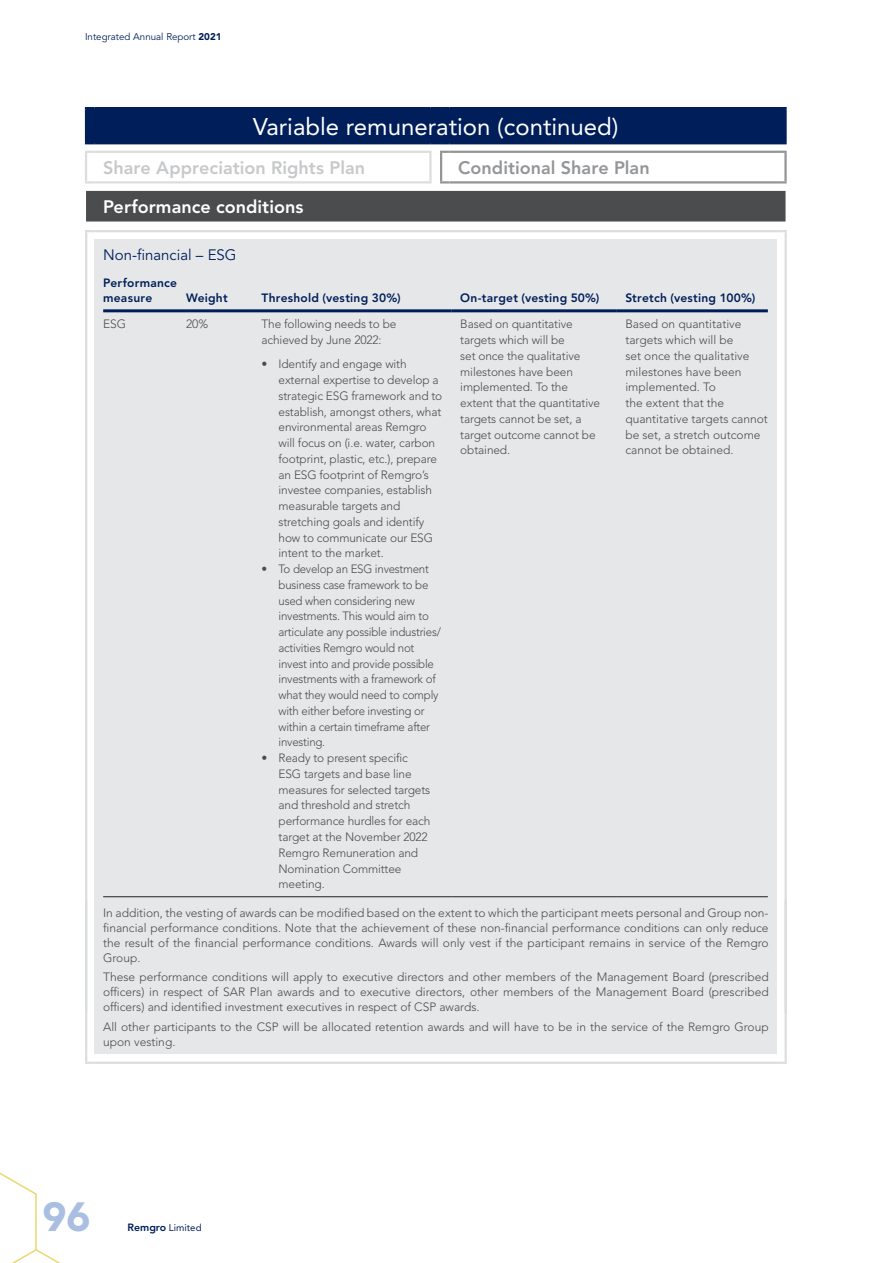
<style>
.page{position:relative;width:893px;height:1263px;background:#fff}
.page>*{position:absolute;margin:0;border:0;box-sizing:border-box;transform-origin:0 0}
.t1{font:900 40.5px "Avenir LT Std";color:#a9bee1}
.H1_investor_reviews{font:24px "Avenir LT Std";color:#fff}
.H2_Remgro_JM21{font:800 18px "Avenir LT Std";color:#c7c8ca}
.H2_Remgro_JM21-2{font:800 18px "Avenir LT Std";color:#fff}
.H2_Remgro_JM21-3{font:800 18px "Avenir LT Std";color:#939598}
.H3_Remgro_JM21{font:15px "Avenir LT Std";color:#001e59}
.Body_copy_Remgro_JM2{font:300 12px/15.8px "Avenir LT Std";letter-spacing:-.01em;color:#4b4c4d}
.Table_Line_Items_Rem{font:300 12px/15.8px "Avenir LT Std";letter-spacing:-.01em;color:#4b4c4d}
.Body_copy_Remgro_JM2-2{font:300 12px/15.8px "Avenir LT Std";letter-spacing:-.01em;color:#4b4c4d;scale:.96 1}
.Table_Bold_Line_Item{font:800 12px/15px "Avenir LT Std";letter-spacing:.02em;color:#001e59}
.t2{font:9.75px "Avenir LT Std";color:#001e59}
.t3{font:9.75px "Avenir LT Std";color:#001e59}
.s1{font-weight:900}
.s2{font-weight:800;font-size:10.5px}
</style>
<div class="page">
<svg style="left:0;top:1172px;width:61px;height:91px"></svg>
<div style="left:86px;top:191px;width:699px;height:31px;background:#4b4c4d"></div>
<div style="left:85px;top:107px;width:702px;height:37px;background:#001e59"></div>
<svg style="left:85px;top:151px;width:10px;height:2px"></svg>
<hr style="left:85px;top:153px;width:2px;height:28px;background:#dcdddf">
<hr style="left:95px;top:151px;width:327px;height:2px;background:#dcdddf">
<svg style="left:422px;top:151px;width:10px;height:2px"></svg>
<hr style="left:429px;top:153px;width:3px;height:28px;background:#dcdddf">
<svg style="left:85px;top:181px;width:10px;height:3px"></svg>
<hr style="left:95px;top:181px;width:327px;height:3px;background:#dcdddf">
<svg style="left:422px;top:181px;width:10px;height:3px"></svg>
<svg style="left:440px;top:151px;width:10px;height:2px"></svg>
<hr style="left:440px;top:153px;width:2px;height:28px;background:#939598">
<hr style="left:450px;top:151px;width:327px;height:2px;background:#939598">
<svg style="left:777px;top:151px;width:10px;height:2px"></svg>
<hr style="left:784px;top:153px;width:3px;height:28px;background:#939598">
<svg style="left:440px;top:181px;width:10px;height:3px"></svg>
<hr style="left:450px;top:181px;width:327px;height:3px;background:#939598">
<svg style="left:777px;top:181px;width:10px;height:3px"></svg>
<div style="left:95px;top:240px;width:682px;height:773px;background:#e6e7e9"></div>
<svg style="left:85px;top:230px;width:10px;height:10px"></svg>
<hr style="left:95px;top:230px;width:682px;height:2px;background:#dcdddf">
<svg style="left:777px;top:230px;width:10px;height:10px"></svg>
<hr style="left:85px;top:240px;width:2px;height:773px;background:#dcdddf">
<hr style="left:784px;top:240px;width:3px;height:773px;background:#dcdddf">
<hr style="left:103px;top:309px;width:83px;height:3px;background:#001e59">
<hr style="left:186px;top:309px;width:67px;height:3px;background:#001e59">
<hr style="left:253px;top:309px;width:199px;height:3px;background:#001e59">
<hr style="left:452px;top:309px;width:165px;height:3px;background:#001e59">
<hr style="left:617px;top:309px;width:151px;height:3px;background:#001e59">
<hr style="left:103px;top:896px;width:83px;height:1px;background:#231f20">
<hr style="left:186px;top:896px;width:67px;height:1px;background:#231f20">
<hr style="left:253px;top:896px;width:199px;height:1px;background:#231f20">
<hr style="left:452px;top:896px;width:165px;height:1px;background:#231f20">
<hr style="left:617px;top:896px;width:151px;height:1px;background:#231f20">
<div style="left:95px;top:900px;width:682px;height:154px;background:#e6e7e9"></div>
<hr style="left:85px;top:900px;width:2px;height:154px;background:#dcdddf">
<hr style="left:784px;top:900px;width:3px;height:154px;background:#dcdddf">
<svg style="left:85px;top:1054px;width:10px;height:10px"></svg>
<hr style="left:95px;top:1062px;width:682px;height:2px;background:#dcdddf">
<svg style="left:777px;top:1054px;width:10px;height:10px"></svg>
<p class="t2" style="left:85px;top:31px;width:138px">Integrated Annual Report <span class="s1">2021</span></p>
<p class="H1_investor_reviews" style="left:253px;top:112px;width:367px">Variable remuneration (continued)</p>
<p class="H2_Remgro_JM21" style="left:103px;top:157px;width:264px">Share Appreciation Rights Plan</p>
<p class="H2_Remgro_JM21-3" style="left:458px;top:157px;width:193px">Conditional Share Plan</p>
<p class="H2_Remgro_JM21-2" style="left:103px;top:196px;width:202px">Performance conditions</p>
<p class="H3_Remgro_JM21" style="left:103px;top:246px;width:135px">Non-financial – ESG</p>
<p class="Table_Bold_Line_Item" style="left:103px;top:276px;width:75px">Performance measure</p>
<p class="Table_Bold_Line_Item" style="left:186px;top:291px;width:43px">Weight</p>
<p class="Table_Bold_Line_Item" style="left:261px;top:291px;width:141px">Threshold (vesting 30%)</p>
<p class="Table_Bold_Line_Item" style="left:460px;top:291px;width:141px">On-target (vesting 50%)</p>
<p class="Table_Bold_Line_Item" style="left:625px;top:291px;width:132px">Stretch (vesting 100%)</p>
<p class="Table_Line_Items_Rem" style="left:103px;top:316px;width:25px">ESG</p>
<p class="Table_Line_Items_Rem" style="left:186px;top:316px;width:24px">20%</p>
<p class="Table_Line_Items_Rem" style="left:261px;top:316px;width:136px">The following needs to be achieved by June 2022:</p>
<p class="Body_copy_Remgro_JM2" style="left:279px;top:356px;width:165px;text-indent:-17px">• Identify and engage with external expertise to develop a strategic ESG framework and to establish, amongst others, what environmental areas Remgro will focus on (i.e. water, carbon footprint, plastic, etc.), prepare an ESG footprint of Remgro’s investee companies, establish measurable targets and stretching goals and identify how to communicate our ESG intent to the market.</p>
<p class="Body_copy_Remgro_JM2-2" style="left:279px;top:561px;width:171px;text-indent:-17px">• To develop an ESG investment business case framework to be used when considering new investments. This would aim to articulate any possible industries/ activities Remgro would not invest into and provide possible investments with a framework of what they would need to comply with either before investing or within a certain timeframe after investing.</p>
<p class="Body_copy_Remgro_JM2" style="left:279px;top:750px;width:153px;text-indent:-17px">• Ready to present specific<br>ESG targets and base line measures for selected targets and threshold and stretch performance hurdles for each target at the November 2022<br>Remgro Remuneration and<br>Nomination Committee meeting.</p>
<p class="Table_Line_Items_Rem" style="left:460px;top:316px;width:141px">Based on quantitative targets which will be<br>set once the qualitative milestones have been implemented. To the extent that the quantitative targets cannot be set, a target outcome cannot be obtained.</p>
<p class="Table_Line_Items_Rem" style="left:625px;top:316px;width:144px">Based on quantitative targets which will be<br>set once the qualitative milestones have been implemented. To<br>the extent that the quantitative targets cannot be set, a stretch outcome cannot be obtained.</p>
<p class="Body_copy_Remgro_JM2" style="left:103px;top:906px;width:667px;line-height:15px;text-align:justify">In addition, the vesting of awards can be modified based on the extent to which the participant meets personal and Group non&shy;financial performance conditions. Note that the achievement of these non-financial performance conditions can only reduce the result of the financial performance conditions. Awards will only vest if the participant remains in service of the Remgro Group.</p>
<p class="Body_copy_Remgro_JM2" style="left:103px;top:970px;width:667px;line-height:15px;text-align:justify">These performance conditions will apply to executive directors and other members of the Management Board (prescribed officers) in respect of SAR Plan awards and to executive directors, other members of the Management Board (prescribed officers) and identified investment executives in respect of CSP awards.</p>
<p class="Body_copy_Remgro_JM2" style="left:103px;top:1019px;width:667px;line-height:15px">All other participants to the CSP will be allocated retention awards and will have to be in the service of the Remgro Group upon vesting.</p>
<h1 class="t1" style="left:43px;top:1192px;width:49px">96</h1>
<p class="t3" style="left:128px;top:1221px;width:76px"><span class="s2">Remgro</span> Limited</p>
</div>
